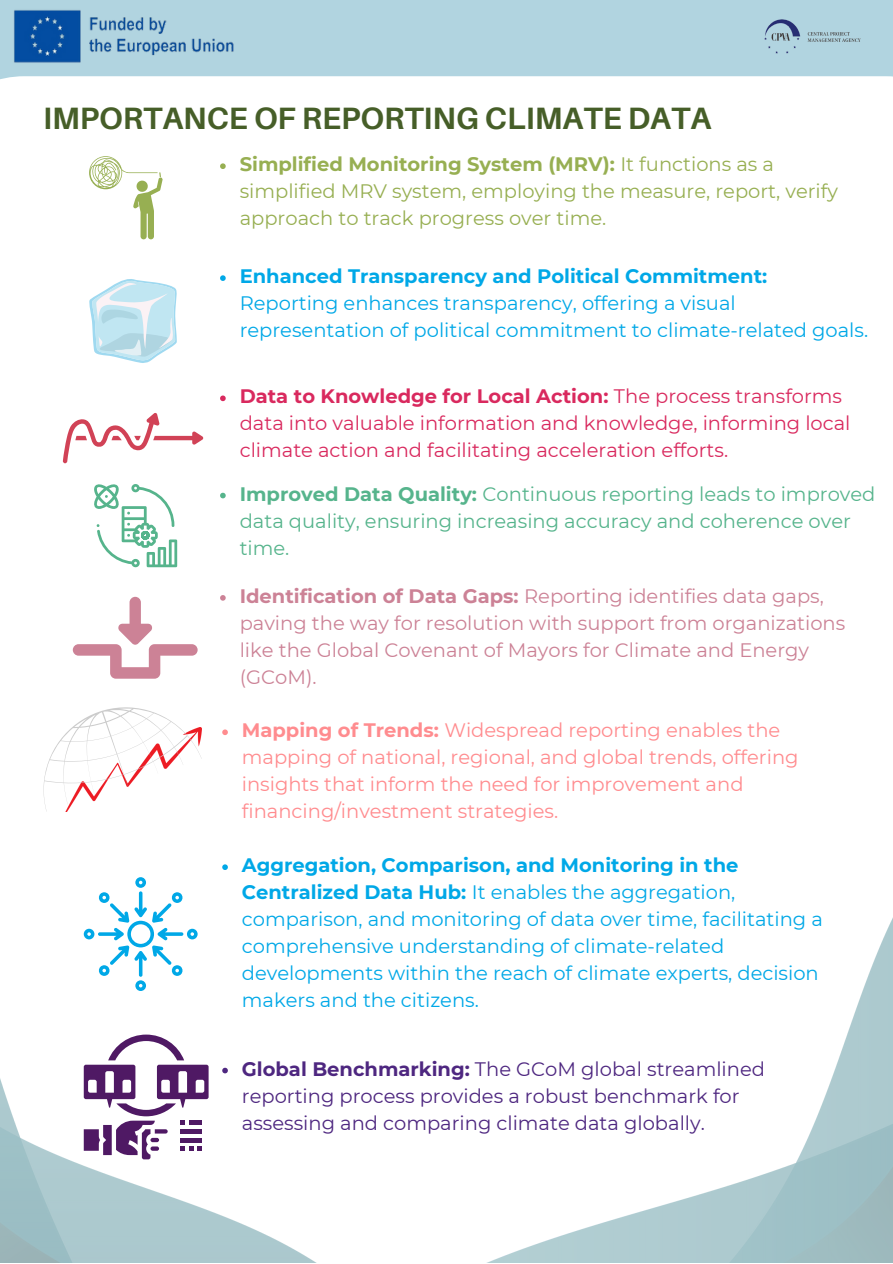
<style>
.page{position:relative;width:893px;height:1264px;background:#fff}
.page>*{position:absolute;margin:0;border:0;box-sizing:border-box;transform-origin:0 0}
.t1{font:700 30.9px "Aileron";color:#465e28}
.t2{font:19.5px/27px "Montserrat";color:#00a8e7}
.t3{font:19.5px/27px "Montserrat";color:#ff8c8f}
.t4{font:19.5px/27px "Montserrat";color:#cc8296}
.t5{font:19.5px/27px "Montserrat";color:#d9295e}
.t6{font:19.5px/27px "Montserrat";color:#97af52}
.t7{font:19.5px/27px "Montserrat";color:#4e2780}
.t8{font:19.5px/27px "Montserrat";color:#56b48c}
.s1{font-weight:700}
</style>
<div class="page">
<div style="left:0;top:0;width:892px;height:1262px;background:#b1d4e0"></div>
<div style="left:0;top:76px;width:892px;height:664px;background:#fff"></div>
<img style="left:14px;top:10px;width:220px;height:53px">
<img style="left:764px;top:19px;width:97px;height:35px">
<svg style="left:63px;top:412px;width:140px;height:51px;background:#f7dfe2"></svg>
<svg style="left:89px;top:156px;width:74px;height:83px;background:#eaefdc"></svg>
<svg style="left:89px;top:277px;width:88px;height:86px"></svg>
<svg style="left:93px;top:483px;width:84px;height:84px;background:#d3ebe1"></svg>
<div style="left:129px;top:597px;width:12px;height:43px;background:#cc8296;border-radius:6px"></div>
<svg style="left:73px;top:623px;width:125px;height:21px;background:#f5e8eb"></svg>
<img style="left:0;top:644px;width:443px;height:618px">
<svg style="left:84px;top:1034px;width:124px;height:125px;background:#beabc6"></svg>
<svg style="left:220px;top:395px;width:6px;height:6px"></svg>
<svg style="left:220px;top:163px;width:6px;height:6px"></svg>
<svg style="left:220px;top:275px;width:6px;height:6px"></svg>
<svg style="left:220px;top:493px;width:6px;height:5px"></svg>
<svg style="left:220px;top:595px;width:6px;height:5px"></svg>
<svg style="left:222px;top:729px;width:6px;height:6px"></svg>
<svg style="left:222px;top:864px;width:6px;height:6px"></svg>
<img style="left:302px;top:740px;width:590px;height:522px">
<svg style="left:222px;top:1067px;width:6px;height:6px"></svg>
<p class="t1" style="left:43px;top:99px;width:669px">IMPORTANCE OF REPORTING CLIMATE DATA</p>
<p class="t6" style="left:240px;top:151px;width:599px"><span class="s1">Simplified Monitoring System (MRV):</span> It functions as a simplified MRV system, employing the measure, report, verify approach to track progress over time.</p>
<p class="t2" style="left:240px;top:263px;width:630px"><span class="s1">Enhanced Transparency and Political Commitment:<br></span>Reporting enhances transparency, offering a visual representation of political commitment to climate-related goals.</p>
<p class="t5" style="left:240px;top:383px;width:612px"><span class="s1">Data to Knowledge for Local Action:</span> The process transforms data into valuable information and knowledge, informing local climate action and facilitating acceleration efforts.</p>
<p class="t8" style="left:240px;top:480px;width:637px"><span class="s1">Improved Data Quality:</span> Continuous reporting leads to improved data quality, ensuring increasing accuracy and coherence over time.</p>
<p class="t4" style="left:240px;top:582px;width:607px"><span class="s1">Identification of Data Gaps:</span> Reporting identifies data gaps, paving the way for resolution with support from organizations like the Global Covenant of Mayors for Climate and Energy (GCoM).</p>
<p class="t3" style="left:242px;top:717px;width:558px"><span class="s1">Mapping of Trends:</span> Widespread reporting enables the mapping of national, regional, and global trends, offering insights that inform the need for improvement and financing/investment strategies.</p>
<p class="t2" style="left:242px;top:851px;width:582px"><span class="s1">Aggregation, Comparison, and Monitoring in the Centralized Data Hub:</span> It enables the aggregation, comparison, and monitoring of data over time, facilitating a comprehensive understanding of climate-related developments within the reach of climate experts, decision makers and the citizens.</p>
<p class="t7" style="left:242px;top:1055px;width:524px"><span class="s1">Global Benchmarking:</span> The GCoM global streamlined reporting process provides a robust benchmark for assessing and comparing climate data globally.</p>
</div>
